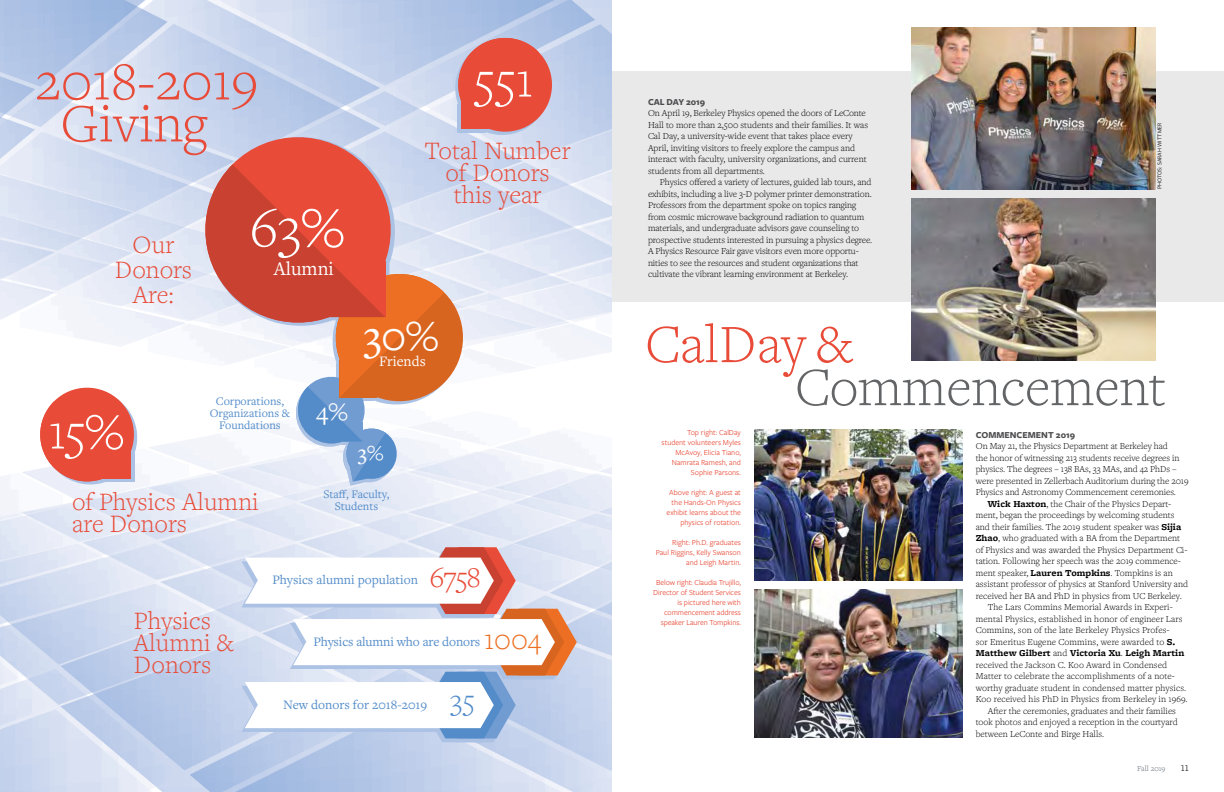
<style>
.page{position:relative;width:1224px;height:792px;background:#fff}
.page>*{position:absolute;margin:0;border:0;box-sizing:border-box;transform-origin:0 0}
.t1{font:300 58px "Freight Text Pro";color:#fff}
.t2{font:300 56px/42px "Freight Text Pro";color:#e84b38;text-align:center}
.t3{font:300 56px "Freight Text Pro";letter-spacing:-.01em;color:#636466}
.t4{font:300 52px "Freight Text Pro";color:#fff}
.t5{font:44px "Freight Text Pro";color:#fff}
.t6{font:300 30px "Freight Text Pro";color:#e84b38}
.t7{font:300 30px "Freight Text Pro";color:#ed6f23}
.t8{font:300 30px "Freight Text Pro";color:#538cc9}
.t9{font:300 26px/22px "Freight Text Pro";color:#e84b38;text-align:center}
.t10{font:26px "Freight Text Pro";color:#fff}
.t11{font:22px "Freight Text Pro";color:#fff}
.t12{font:20px "Freight Text Pro";color:#fff}
.t13{font:15px "Freight Text Pro";color:#fff}
.t14{font:13.4px "Freight Text Pro";color:#538cc9}
.t15{font:12px/12px "Freight Text Pro";color:#538cc9;text-align:center}
.t16{font:300 12px "Freight Text Pro";color:#000}
.t17{font:300 9.5px/11.5px "Freight Text Pro";color:#000}
.t18{font:700 9.5px "Freight Micro Pro";color:#000}
.t19{font:700 9.5px "Freight Sans Pro";color:#4d4d4f}
.t20{font:8px/10px "Freight Sans Pro";color:#e84b38;text-align:right}
.t21{font:300 8px "Freight Text Pro";color:#5d6770}
.t22{font:6px "Freight Sans Pro";color:#000}
.s1{font-family:"Freight Micro Pro";font-weight:700}
.s2{font-family:"Freight Text Pro";font-weight:300}
</style>
<div class="page">
<img style="left:0;top:0;width:612px;height:792px">
<div style="left:612px;top:71px;width:612px;height:231px;background:#eae9ea"></div>
<img style="left:754px;top:429px;width:208px;height:151px">
<img style="left:754px;top:589px;width:209px;height:148px">
<img style="left:912px;top:27px;width:243px;height:162px">
<img style="left:912px;top:199px;width:243px;height:162px">
<svg style="left:36px;top:383px;width:106px;height:106px"></svg>
<svg style="left:196px;top:33px;width:361px;height:453px"></svg>
<svg style="left:241px;top:547px;width:336px;height:195px"></svg>
<h2 class="t2" style="left:35px;top:59px;width:225px">2018-2019<br>Giving</h2>
<h3 class="t9" style="left:115px;top:231px;width:79px;line-height:25px">Our<br>Donors<br>Are:</h3>
<h1 class="t1" style="left:250px;top:190px;width:96px">63%</h1>
<h3 class="t12" style="left:274px;top:255px;width:62px">Alumni</h3>
<h3 class="t4" style="left:473px;top:46px;width:62px">551</h3>
<h3 class="t9" style="left:424px;top:139px;width:148px">Total Number of Donors this year</h3>
<h3 class="t5" style="left:364px;top:307px;width:76px">30%</h3>
<h3 class="t13" style="left:379px;top:352px;width:48px">Friends</h3>
<h3 class="t4" style="left:49px;top:398px;width:77px">15%</h3>
<p class="t15" style="left:210px;top:395px;width:82px">Corporations,<br>Organizations &amp;<br>Foundations</p>
<h3 class="t10" style="left:316px;top:394px;width:33px">4%</h3>
<h3 class="t11" style="left:358px;top:438px;width:27px">3%</h3>
<h3 class="t9" style="left:72px;top:490px;width:188px;text-align:left">of Physics Alumni are Donors</h3>
<h3 class="t9" style="left:134px;top:609px;width:102px;text-align:left">Physics<br>Alumni &amp;<br>Donors</h3>
<p class="t15" style="left:323px;top:488px;width:68px">Staff, Faculty,<br>Students</p>
<h3 class="t14" style="left:272px;top:571px;width:147px">Physics alumni population</h3>
<h3 class="t6" style="left:430px;top:558px;width:52px">6758</h3>
<h3 class="t14" style="left:313px;top:633px;width:168px">Physics alumni who are donors</h3>
<h3 class="t7" style="left:484px;top:619px;width:58px">1004</h3>
<h3 class="t14" style="left:283px;top:696px;width:146px">New donors for 2018-2019</h3>
<h3 class="t8" style="left:450px;top:681px;width:26px">35</h3>
<p class="t19" style="left:648px;top:95px;width:59px">CAL DAY 2019</p>
<p class="t17" style="left:648px;top:107px;width:222px">On April 19, Berkeley Physics opened the doors of LeConte Hall to more than 2,500 students and their families. It was Cal Day, a university-wide event that takes place every April, inviting visitors to freely explore the campus and interact with faculty, university organizations, and current students from all departments.</p>
<p class="t17" style="left:648px;top:176px;width:226px;text-indent:12px">Physics offered a variety of lectures, guided lab tours, and exhibits, including a live 3-D polymer printer demonstration.<br>Professors from the department spoke on topics ranging from cosmic microwave background radiation to quantum materials, and undergraduate advisors gave counseling to prospective students interested in pursuing a physics degree.<br>A Physics Resource Fair gave visitors even more opportu&shy;nities to see the resources and student organizations that cultivate the vibrant learning environment at Berkeley.</p>
<p class="t22" style="left:1155px;top:189px;width:68px;rotate:-90deg">PHOTOS: SARAH WITTMER</p>
<h2 class="t2" style="left:645px;top:321px;width:210px">CalDay &amp;</h2>
<h2 class="t3" style="left:795px;top:351px;width:373px">Commencement</h2>
<p class="t20" style="left:662px;top:427px;width:81px">Top right: CalDay student volunteers Myles<br>McAvoy, Elicia Tiano,<br>Namrata Ramesh, and<br>Sophie Parsons.</p>
<p class="t20" style="left:667px;top:487px;width:76px">Above right: A guest at the Hands-On Physics exhibit learns about the physics of rotation.</p>
<p class="t20" style="left:656px;top:537px;width:87px">Right: Ph.D. graduates<br>Paul Riggins, Kelly Swanson and Leigh Martin.</p>
<p class="t20" style="left:653px;top:577px;width:89px">Below right: Claudia Trujillo,<br>Director of Student Services is pictured here with commencement address speaker Lauren Tompkins.</p>
<p class="t19" style="left:976px;top:428px;width:101px">COMMENCEMENT 2019</p>
<p class="t17" style="left:976px;top:440px;width:194px">On May 21, the Physics Department at Berkeley had</p>
<p class="t17" style="left:976px;top:452px;width:205px">the honor of witnessing 213 students receive degrees in</p>
<p class="t17" style="left:976px;top:463px;width:203px">physics. The degrees – 138 BAs, 33 MAs, and 42 PhDs –</p>
<p class="t17" style="left:976px;top:475px;width:214px">were presented in Zellerbach Auditorium during the 2019</p>
<p class="t17" style="left:976px;top:486px;width:202px">Physics and Astronomy Commencement ceremonies.</p>
<p class="t17" style="left:988px;top:498px;width:185px"><span class="s1">Wick Haxton</span>, the Chair of the Physics Depart-</p>
<p class="t17" style="left:976px;top:509px;width:200px">ment, began the proceedings by welcoming students</p>
<p class="t17" style="left:976px;top:521px;width:207px">and their families. The 2019 student speaker was <span class="s1">Sijia</span></p>
<p class="t17" style="left:976px;top:532px;width:206px"><span class="s1">Zhao</span>, who graduated with a BA from the Department</p>
<p class="t17" style="left:976px;top:544px;width:213px">of Physics and was awarded the Physics Department Ci-</p>
<p class="t17" style="left:976px;top:555px;width:207px">tation. Following her speech was the 2019 commence-</p>
<p class="t17" style="left:976px;top:567px;width:198px">ment speaker, <span class="s1">Lauren Tompkins</span>. Tompkins is an</p>
<p class="t17" style="left:976px;top:578px;width:214px">assistant professor of physics at Stanford University and</p>
<p class="t17" style="left:976px;top:590px;width:207px">received her BA and PhD in physics from UC Berkeley.</p>
<p class="t17" style="left:988px;top:601px;width:187px">The Lars Commins Memorial Awards in Experi-</p>
<p class="t17" style="left:976px;top:613px;width:208px">mental Physics, established in honor of engineer Lars</p>
<p class="t17" style="left:976px;top:624px;width:195px">Commins, son of the late Berkeley Physics Profes-</p>
<p class="t17" style="left:976px;top:636px;width:201px">sor Emeritus Eugene Commins, were awarded to <span class="s1">S.</span></p>
<p class="t18" style="left:976px;top:647px;width:210px">Matthew Gilbert <span class="s2">and</span> Victoria Xu<span class="s2">.</span> Leigh Martin</p>
<p class="t17" style="left:976px;top:659px;width:193px">received the Jackson C. Koo Award in Condensed</p>
<p class="t17" style="left:976px;top:670px;width:201px">Matter to celebrate the accomplishments of a note-</p>
<p class="t17" style="left:976px;top:682px;width:212px">worthy graduate student in condensed matter physics.</p>
<p class="t17" style="left:976px;top:693px;width:213px">Koo received his PhD in Physics from Berkeley in 1969.</p>
<p class="t17" style="left:988px;top:705px;width:190px">After the ceremonies, graduates and their families</p>
<p class="t17" style="left:976px;top:716px;width:204px">took photos and enjoyed a reception in the courtyard</p>
<p class="t17" style="left:976px;top:728px;width:130px">between LeConte and Birge Halls.</p>
<p class="t21" style="left:1137px;top:764px;width:30px">Fall 2019</p>
<p class="t16" style="left:1181px;top:760px;width:10px">11</p>
</div>
